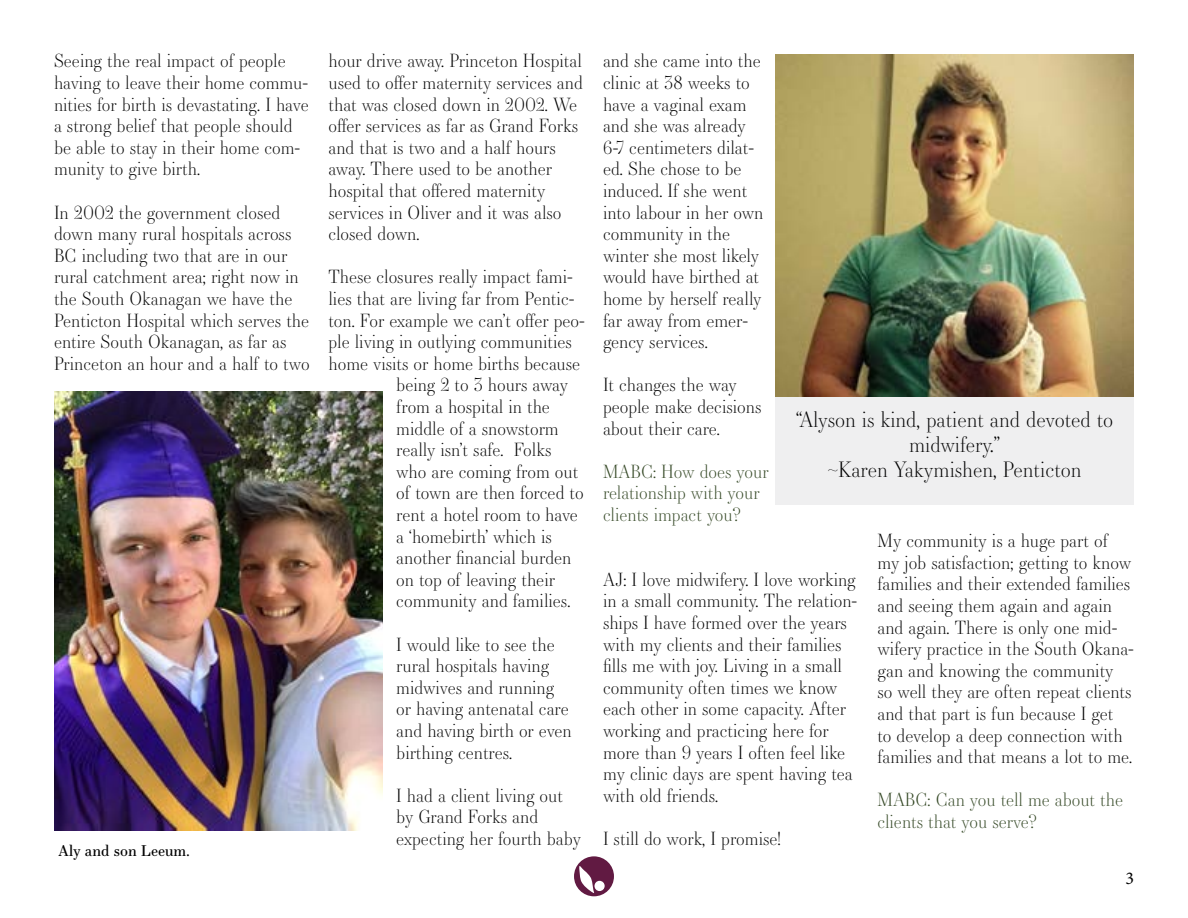
<style>
.page{position:relative;width:1188px;height:918px;background:#fff}
.page>*{position:absolute;margin:0;border:0;box-sizing:border-box;transform-origin:0 0}
.t1{font:300 21px/25.2px "Essonnes Display";color:#000;text-align:center}
.t2{font:300 18px/21.6px "Essonnes Display";color:#000}
.t3{font:300 18px/21.6px "Essonnes Display";color:#334724}
.t4{font:18px "Minion Pro";color:#000}
.t5{font:15px "Essonnes Text";color:#000}
</style>
<div class="page">
<img style="left:775px;top:54px;width:359px;height:343px">
<div style="left:775px;top:397px;width:359px;height:108px;background:#efeff0"></div>
<img style="left:54px;top:392px;width:329px;height:439px">
<svg style="left:574px;top:856px;width:40px;height:40px"></svg>
<p class="t2" style="left:54px;top:49px;width:256px">Seeing the real impact of people having to leave their home commu&shy;nities for birth is devastating. I have a strong belief that people should be able to stay in their home com&shy;munity to give birth.</p>
<p class="t2" style="left:54px;top:201px;width:257px">In 2002 the government closed down many rural hospitals across<br>BC including two that are in our rural catchment area; right now in the South Okanagan we have the<br>Penticton Hospital which serves the entire South Okanagan, as far as<br>Princeton an hour and a half to two</p>
<p class="t5" style="left:58px;top:840px;width:133px">Aly and son Leeum.</p>
<p class="t2" style="left:328px;top:49px;width:256px">hour drive away. Princeton Hospital used to offer maternity services and that was closed down in 2002. We offer services as far as Grand Forks and that is two and a half hours away. There used to be another hospital that offered maternity services in Oliver and it was also closed down.</p>
<p class="t2" style="left:328px;top:265px;width:246px">These closures really impact fami-</p>
<p class="t2" style="left:328px;top:287px;width:247px">lies that are living far from Pentic-</p>
<p class="t2" style="left:328px;top:309px;width:258px">ton. For example we can’t offer peo-</p>
<p class="t2" style="left:328px;top:330px;width:245px">ple living in outlying communities</p>
<p class="t2" style="left:328px;top:352px;width:253px">home visits or home births because</p>
<p class="t2" style="left:396px;top:373px;width:173px">being 2 to 3 hours away</p>
<p class="t2" style="left:396px;top:395px;width:155px">from a hospital in the</p>
<p class="t2" style="left:396px;top:417px;width:164px">middle of a snowstorm</p>
<p class="t2" style="left:396px;top:438px;width:157px">really isn’t safe. Folks</p>
<p class="t2" style="left:396px;top:460px;width:184px">who are coming from out</p>
<p class="t2" style="left:396px;top:481px;width:189px">of town are then forced to</p>
<p class="t2" style="left:396px;top:503px;width:183px">rent a hotel room to have</p>
<p class="t2" style="left:396px;top:525px;width:157px">a ‘homebirth’ which is</p>
<p class="t2" style="left:396px;top:546px;width:177px">another financial burden</p>
<p class="t2" style="left:396px;top:568px;width:160px">on top of leaving their</p>
<p class="t2" style="left:396px;top:589px;width:176px">community and families.</p>
<p class="t2" style="left:396px;top:633px;width:177px">I would like to see the rural hospitals having midwives and running or having antenatal care and having birth or even birthing centres.</p>
<p class="t2" style="left:396px;top:784px;width:186px">I had a client living out by Grand Forks and expecting her fourth baby</p>
<p class="t2" style="left:603px;top:49px;width:162px">and she came into the clinic at 38 weeks to have a vaginal exam and she was already<br>6-7 centimeters dilat&shy;ed. She chose to be induced. If she went into labour in her own community in the winter she most likely would have birthed at home by herself really far away from emer&shy;gency services.</p>
<p class="t2" style="left:603px;top:373px;width:160px">It changes the way people make decisions about their care.</p>
<p class="t3" style="left:603px;top:460px;width:167px">MABC: How does your relationship with your clients impact you?</p>
<p class="t1" style="left:796px;top:406px;width:319px">“Alyson is kind, patient and devoted to midwifery.”<br>~Karen Yakymishen, Penticton</p>
<p class="t2" style="left:603px;top:568px;width:256px">AJ: I love midwifery. I love working in a small community. The relation&shy;ships I have formed over the years with my clients and their families fills me with joy. Living in a small community often times we know each other in some capacity. After working and practicing here for more than 9 years I often feel like my clinic days are spent having tea with old friends.</p>
<p class="t2" style="left:603px;top:827px;width:180px">I still do work, I promise!</p>
<p class="t2" style="left:878px;top:529px;width:258px">My community is a huge part of my job satisfaction; getting to know families and their extended families and seeing them again and again and again. There is only one mid&shy;wifery practice in the South Okana&shy;gan and knowing the community<br>so well they are often repeat clients and that part is fun because I get<br>to develop a deep connection with families and that means a lot to me.</p>
<p class="t3" style="left:878px;top:788px;width:247px">MABC: Can you tell me about the clients that you serve?</p>
<p class="t4" style="left:1125px;top:866px;width:10px">3</p>
</div>
